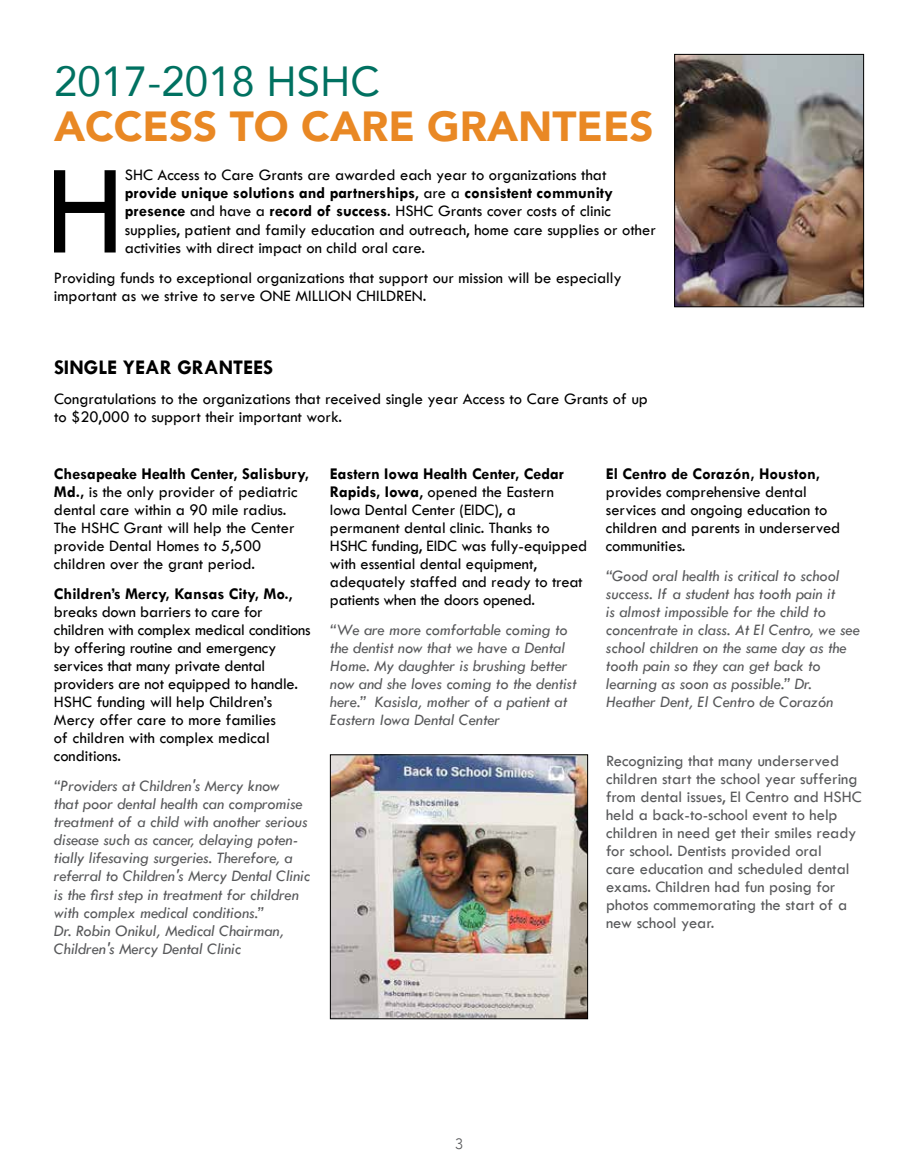
<style>
.page{position:relative;width:918px;height:1175px;background:#fff}
.page>*{position:absolute;margin:0;border:0;box-sizing:border-box;transform-origin:0 0}
.t1{font:132.3px "Tw Cen";color:#000}
.t2{font:900 42px "Avenir";color:#e98824}
.t3{font:42px "Avenir";color:#007161}
.t4{font:700 21px "Tw Cen";color:#000}
.t5{font:16.5px/18px "Tw Cen";color:#000}
.t6{font:italic 16.5px/18px "Tw Cen";letter-spacing:-.005em;color:#58595b}
.t7{font:16.5px/18px "Tw Cen";color:#58595b}
.t8{font:700 16.5px "Tw Cen";color:#000}
.t9{font:300 15px "Avenir";color:#58595b}
.s1{font-weight:700}
</style>
<div class="page">
<img style="left:676px;top:56px;width:186px;height:249px">
<div style="left:674px;top:54px;width:190px;height:253px;border:1px solid #000"></div>
<img style="left:332px;top:756px;width:254px;height:261px">
<div style="left:330px;top:754px;width:258px;height:265px;border:1px solid #000"></div>
<h2 class="t3" style="left:54px;top:48px;width:328px">2017-2018 HSHC</h2>
<h2 class="t2" style="left:54px;top:90px;width:601px">ACCESS TO CARE GRANTEES</h2>
<h1 class="t1" style="left:45px;top:131px;width:81px">H</h1>
<p class="t5" style="left:125px;top:166px;width:533px">SHC Access to Care Grants are awarded each year to organizations that <span class="s1">provide unique solutions and partnerships</span>, are a <span class="s1">consistent community presence</span> and have a <span class="s1">record of success</span>. HSHC Grants cover costs of clinic supplies, patient and family education and outreach, home care supplies or other activities with direct impact on child oral care.</p>
<p class="t5" style="left:54px;top:268px;width:569px">Providing funds to exceptional organizations that support our mission will be especially important as we strive to serve ONE MILLION CHILDREN.</p>
<p class="t4" style="left:54px;top:355px;width:221px">SINGLE YEAR GRANTEES</p>
<p class="t5" style="left:54px;top:390px;width:596px">Congratulations to the organizations that received single year Access to Care Grants of up to $20,000 to support their important work.</p>
<p class="t5" style="left:54px;top:465px;width:256px"><span class="s1">Chesapeake Health Center, Salisbury, Md.,</span> is the only provider of pediatric dental care within a 90 mile radius.<br>The HSHC Grant will help the Center provide Dental Homes to 5,500 children over the grant period.</p>
<p class="t5" style="left:54px;top:585px;width:258px"><span class="s1">Children’s Mercy, Kansas City, Mo.</span>, breaks down barriers to care for children with complex medical conditions by offering routine and emergency services that many private dental providers are not equipped to handle.<br>HSHC funding will help Children’s Mercy offer care to more families<br>of children with complex medical conditions.</p>
<p class="t6" style="left:54px;top:777px;width:258px">“Providers at Children's Mercy know<br>that poor dental health can compromise treatment of a child with another serious disease such as cancer, delaying poten&shy;tially lifesaving surgeries. Therefore, a referral to Children's Mercy Dental Clinic is the first step in treatment for children with complex medical conditions.”<br>Dr. Robin Onikul, Medical Chairman, Children's Mercy Dental Clinic</p>
<p class="t5" style="left:330px;top:465px;width:259px"><span class="s1">Eastern Iowa Health Center, Cedar Rapids, Iowa</span>, opened the Eastern Iowa Dental Center (EIDC), a permanent dental clinic. Thanks to HSHC funding, EIDC was fully-equipped with essential dental equipment, adequately staffed and ready to treat patients when the doors opened.</p>
<p class="t6" style="left:330px;top:621px;width:248px">“We are more comfortable coming to the dentist now that we have a Dental Home. My daughter is brushing better now and she loves coming to the dentist here.” Kasisla, mother of a patient at Eastern Iowa Dental Center</p>
<p class="t8" style="left:606px;top:464px;width:216px">El Centro de Corazón, Houston,</p>
<p class="t5" style="left:606px;top:483px;width:236px">provides comprehensive dental services and ongoing education to children and parents in underserved communities.</p>
<p class="t6" style="left:606px;top:567px;width:255px">“Good oral health is critical to school success. If a student has tooth pain it<br>is almost impossible for the child to concentrate in class. At El Centro, we see school children on the same day as the tooth pain so they can get back to learning as soon as possible.” Dr.<br>Heather Dent, El Centro de Corazón</p>
<p class="t7" style="left:606px;top:751px;width:257px">Recognizing that many underserved children start the school year suffering from dental issues, El Centro and HSHC held a back-to-school event to help children in need get their smiles ready for school. Dentists provided oral<br>care education and scheduled dental exams. Children had fun posing for photos commemorating the start of a new school year.</p>
<p class="t9" style="left:455px;top:1135px;width:9px">3</p>
</div>
